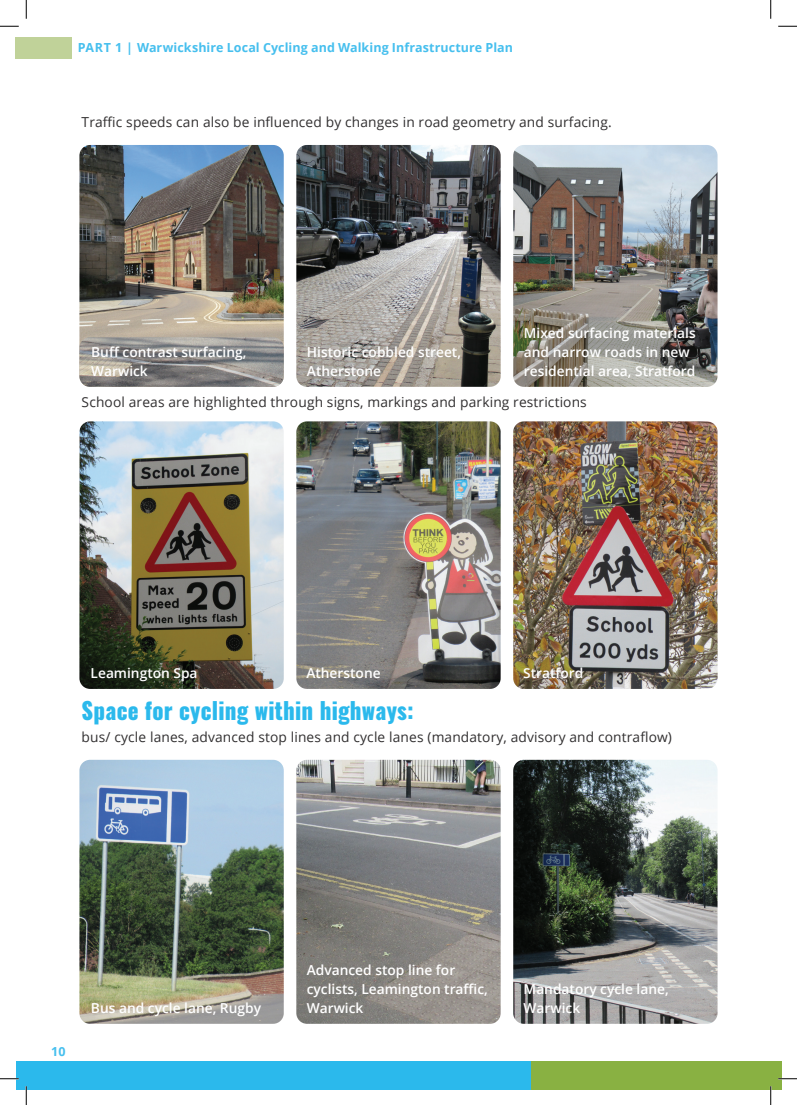
<style>
.page{position:relative;width:797px;height:1105px;background:#fff}
.page>*{position:absolute;margin:0;border:0;box-sizing:border-box;transform-origin:0 0}
.Heading_circle{font:800 23.38px "Oswald";letter-spacing:.01em;color:#2bb9ec;scale:.95 1}
.Captions{font:600 13.75px/18.8px "Open Sans";color:#fff}
.Body_Copy{font:13.75px "Open Sans";letter-spacing:.01em;color:#312f30}
.t1{font:700 12.5px "Open Sans";letter-spacing:.005em;color:#46bfee}
</style>
<div class="page">
<div style="left:16px;top:1061px;width:515px;height:28px;background:#2bb9ec"></div>
<div style="left:531px;top:1061px;width:250px;height:28px;background:#89b142"></div>
<div style="left:16px;top:37px;width:56px;height:21px;background:#c0d299"></div>
<img style="left:79px;top:145px;width:205px;height:192px">
<img style="left:79px;top:337px;width:205px;height:50px">
<img style="left:79px;top:421px;width:205px;height:268px">
<img style="left:79px;top:760px;width:205px;height:264px">
<img style="left:296px;top:145px;width:204px;height:242px">
<img style="left:296px;top:421px;width:204px;height:268px">
<img style="left:296px;top:760px;width:204px;height:264px">
<img style="left:513px;top:145px;width:204px;height:242px">
<img style="left:513px;top:421px;width:204px;height:268px">
<img style="left:513px;top:760px;width:204px;height:264px">
<svg style="left:0;top:25px;width:19px;height:2px"></svg>
<svg style="left:778px;top:25px;width:19px;height:2px"></svg>
<svg style="left:0;top:1078px;width:19px;height:1px"></svg>
<svg style="left:778px;top:1078px;width:19px;height:1px"></svg>
<svg style="left:25px;top:0;width:2px;height:19px"></svg>
<svg style="left:25px;top:1086px;width:2px;height:19px"></svg>
<svg style="left:770px;top:0;width:1px;height:19px"></svg>
<svg style="left:770px;top:1086px;width:1px;height:19px"></svg>
<p class="t1" style="left:78px;top:39px;width:437px">PART 1 | Warwickshire Local Cycling and Walking Infrastructure Plan</p>
<p class="Body_Copy" style="left:82px;top:113px;width:531px">Traffic speeds can also be influenced by changes in road geometry and surfacing.</p>
<p class="Captions" style="left:91px;top:342px;width:157px">Buff contrast surfacing,<br>Warwick</p>
<p class="Captions" style="left:307px;top:342px;width:155px">Historic cobbled street,<br>Atherstone</p>
<p class="Captions" style="left:524px;top:323px;width:173px">Mixed surfacing materials and narrow roads in new residential area, Stratford</p>
<p class="Body_Copy" style="left:82px;top:393px;width:506px">School areas are highlighted through signs, markings and parking restrictions</p>
<p class="Captions" style="left:91px;top:663px;width:108px">Leamington Spa</p>
<p class="Captions" style="left:306px;top:663px;width:76px">Atherstone</p>
<p class="Captions" style="left:523px;top:663px;width:62px">Stratford</p>
<p class="Heading_circle" style="left:82px;top:698px;width:351px">Space for cycling within highways:</p>
<p class="Body_Copy" style="left:82px;top:728px;width:592px">bus/ cycle lanes, advanced stop lines and cycle lanes (mandatory, advisory and contraflow)</p>
<p class="t1" style="left:51px;top:1043px;width:16px">10</p>
<p class="Captions" style="left:91px;top:998px;width:172px">Bus and cycle lane, Rugby</p>
<p class="Captions" style="left:307px;top:961px;width:183px">Advanced stop line for cyclists, Leamington traffic,<br>Warwick</p>
<p class="Captions" style="left:523px;top:979px;width:147px">Mandatory cycle lane,<br>Warwick</p>
</div>
